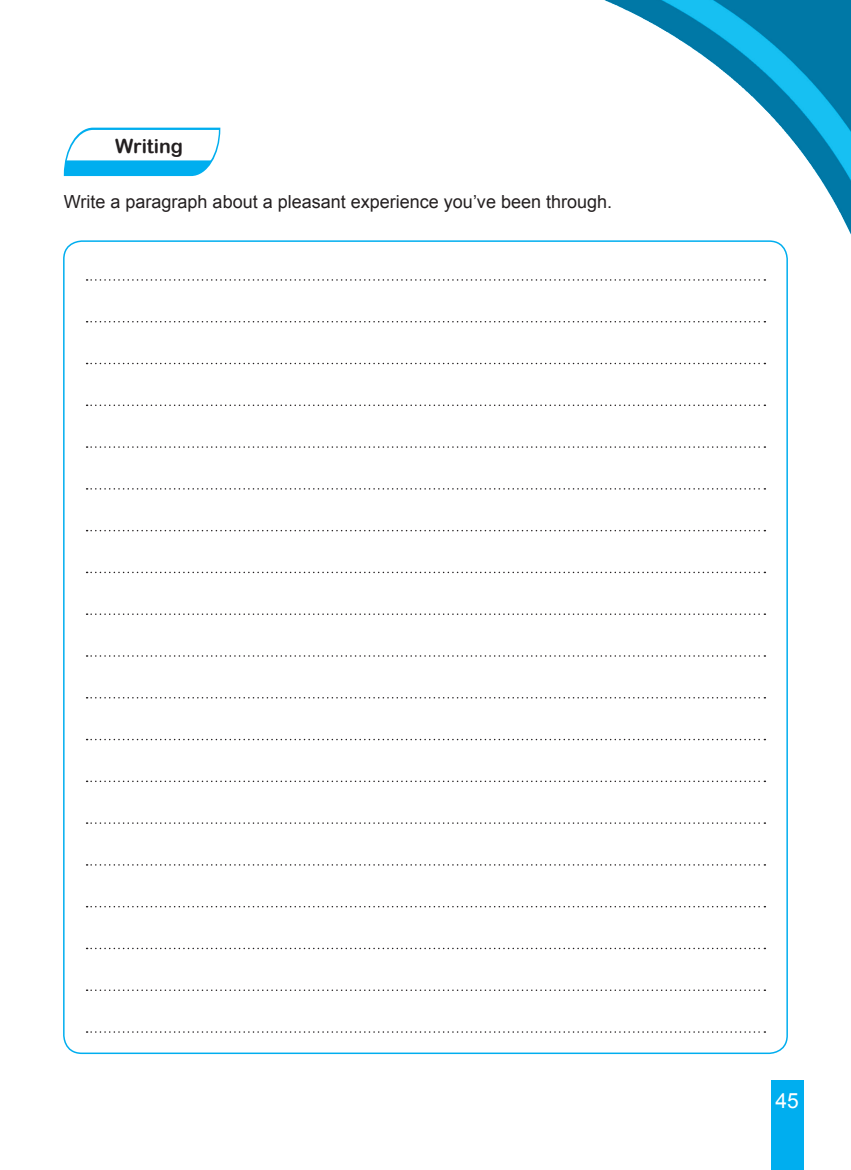
<style>
.page{position:relative;width:851px;height:1170px;background:#fff}
.page>*{position:absolute;margin:0;border:0;box-sizing:border-box;transform-origin:0 0}
.t1{font:21px "Arial";color:#fff}
.t2{font:19.5px "Arial Rounded MT Bold";color:#231f20}
.t3{font:18px "Arial";color:#231f20}
</style>
<div class="page">
<svg style="left:87px;top:279px;width:454px;height:2px"></svg>
<svg style="left:87px;top:321px;width:678px;height:1px"></svg>
<svg style="left:87px;top:363px;width:678px;height:1px"></svg>
<svg style="left:87px;top:404px;width:678px;height:2px"></svg>
<svg style="left:87px;top:446px;width:678px;height:2px"></svg>
<svg style="left:87px;top:488px;width:678px;height:1px"></svg>
<svg style="left:87px;top:530px;width:678px;height:1px"></svg>
<svg style="left:87px;top:571px;width:678px;height:2px"></svg>
<svg style="left:87px;top:613px;width:678px;height:2px"></svg>
<svg style="left:87px;top:655px;width:678px;height:1px"></svg>
<svg style="left:87px;top:697px;width:678px;height:1px"></svg>
<svg style="left:87px;top:738px;width:678px;height:2px"></svg>
<svg style="left:87px;top:780px;width:678px;height:2px"></svg>
<svg style="left:87px;top:822px;width:678px;height:1px"></svg>
<svg style="left:87px;top:864px;width:678px;height:1px"></svg>
<svg style="left:87px;top:906px;width:678px;height:1px"></svg>
<svg style="left:87px;top:947px;width:678px;height:2px"></svg>
<svg style="left:87px;top:989px;width:678px;height:1px"></svg>
<svg style="left:87px;top:1031px;width:678px;height:1px"></svg>
<div style="left:771px;top:1080px;width:32px;height:89px;background:#00aeef"></div>
<img style="left:541px;top:0;width:309px;height:290px">
<svg style="left:64px;top:128px;width:156px;height:48px"></svg>
<p class="t2" style="left:115px;top:134px;width:70px">Writing</p>
<p class="t3" style="left:64px;top:190px;width:549px">Write a paragraph about a pleasant experience you’ve been through.</p>
<p class="t1" style="left:775px;top:1086px;width:25px">45</p>
</div>
